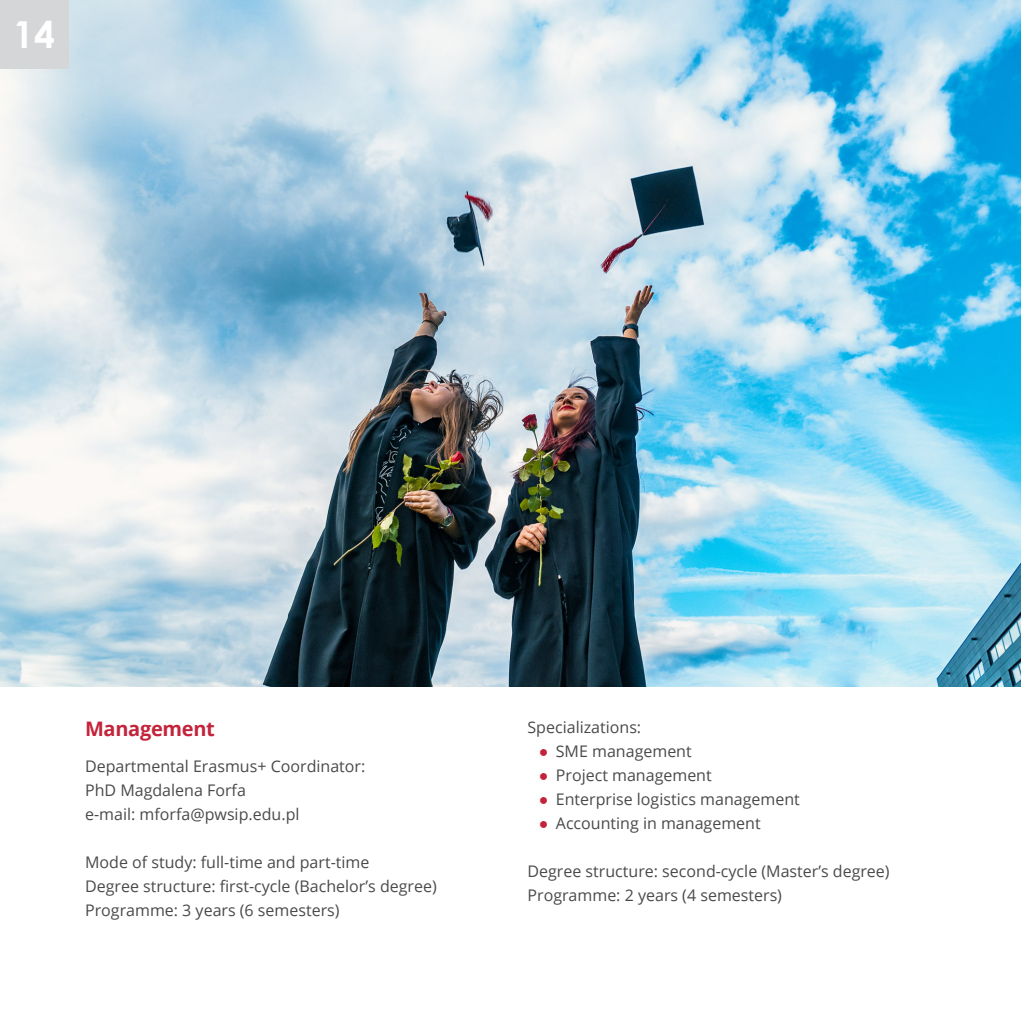
<style>
.page{position:relative;width:1021px;height:1021px;background:#fff}
.page>*{position:absolute;margin:0;border:0;box-sizing:border-box;transform-origin:0 0}
.t1{font:700 37.2px "Century Gothic";color:#fff}
.t2{font:700 20px "Open Sans";letter-spacing:-.015em;color:#c3243b}
.treść_główna{font:16px/24px "Open Sans";color:#494a4b}
.s1{font-family:"Arial";color:#c3243b}
</style>
<div class="page">
<img style="left:0;top:0;width:1020px;height:687px">
<div style="left:0;top:0;width:68px;height:68px;background:#d5d6d8"></div>
<h1 class="t1" style="left:13px;top:6px;width:43px">14</h1>
<h3 class="t2" style="left:85px;top:715px;width:131px">Management</h3>
<p class="treść_główna" style="left:85px;top:753px;width:282px">Departmental Erasmus+ Coordinator:<br>PhD Magdalena Forfa</p>
<p class="treść_główna" style="left:85px;top:801px;width:216px">e-mail: mforfa@pwsip.edu.pl</p>
<p class="treść_główna" style="left:85px;top:849px;width:286px">Mode of study: full-time and part-time</p>
<p class="treść_główna" style="left:85px;top:873px;width:353px">Degree structure: first-cycle (Bachelor’s degree)</p>
<p class="treść_główna" style="left:85px;top:897px;width:256px">Programme: 3 years (6 semesters)</p>
<p class="treść_główna" style="left:527px;top:715px;width:115px">Specializations:</p>
<p class="treść_główna" style="left:539px;top:739px;width:154px"><span class="s1">●</span> SME management</p>
<p class="treść_główna" style="left:539px;top:763px;width:174px"><span class="s1">●</span> Project management</p>
<p class="treść_główna" style="left:539px;top:787px;width:262px"><span class="s1">●</span> Enterprise logistics management</p>
<p class="treść_główna" style="left:539px;top:811px;width:223px"><span class="s1">●</span> Accounting in management</p>
<p class="treść_główna" style="left:527px;top:859px;width:363px">Degree structure: second-cycle (Master’s degree)<br>Programme: 2 years (4 semesters)</p>
</div>
